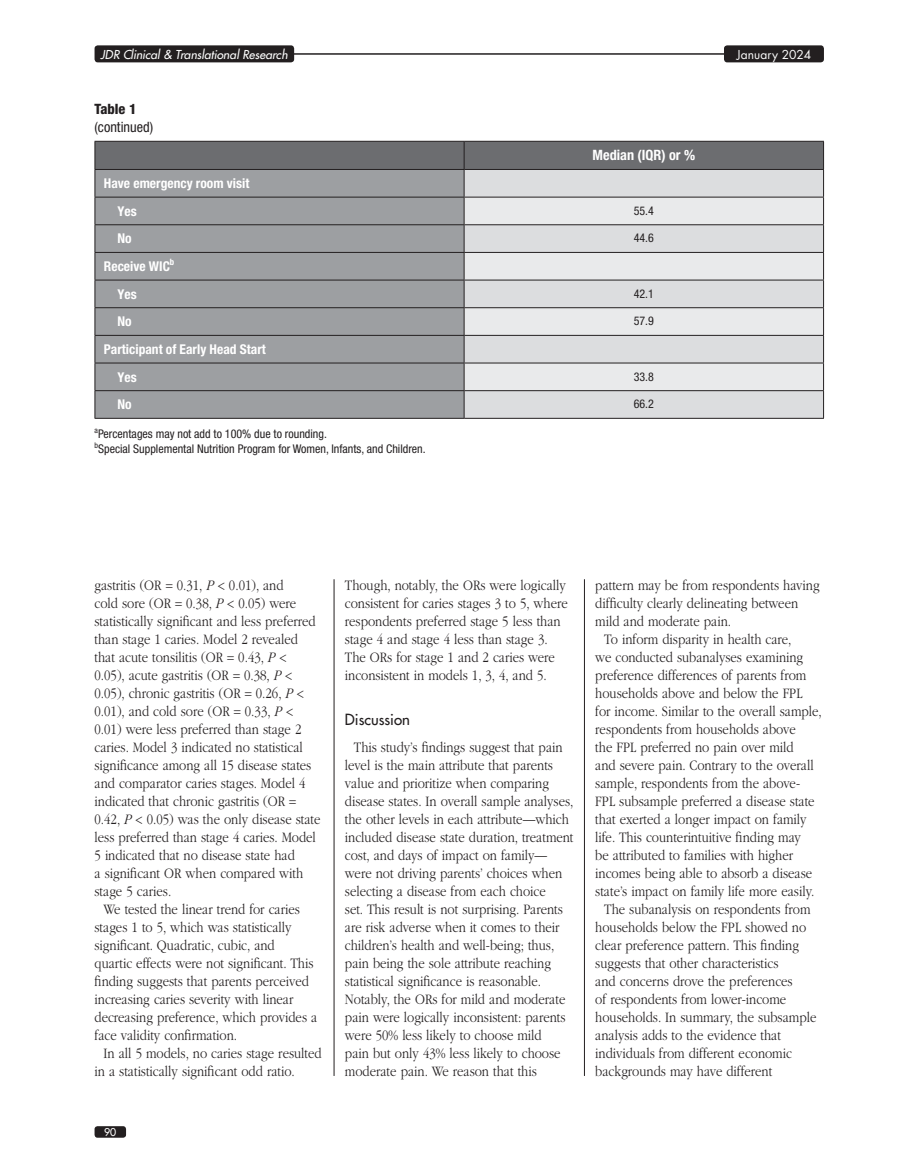
<style>
.page{position:relative;width:905px;height:1175px;background:#fff}
.page>*{position:absolute;margin:0;border:0;box-sizing:border-box;transform-origin:0 0}
.t1{font:300 15px/18px "ITC Garamond Std";color:#231f20;scale:.85 1}
.t2{font:500 15px "Futura Std";color:#231f20}
.t3{font:700 condensed 14.25px "Helvetica Neue LT Std";color:#fff}
.t4{font:condensed 14.25px "Helvetica Neue LT Std";color:#231f20}
.t5{font:800 condensed 14.25px "Helvetica Neue LT Std";color:#231f20}
.t6{font:700 condensed 13.5px/27.6px "Helvetica Neue LT Std";color:#fff}
.t7{font:condensed 12px "Helvetica Neue LT Std";color:#231f20}
.t8{font:italic 500 12px "Futura Std";color:#fff}
.t9{font:12px "Futura Std";letter-spacing:.005em;color:#fff}
.t10{font:500 10.5px "Futura Std";color:#fff}
.t11{font:condensed 7.8px "Helvetica Neue LT Std";color:#231f20}
.s1{font-style:italic}
</style>
<div class="page">
<hr style="left:99px;top:53px;width:720px;height:2px;background:#231f20">
<div style="left:95px;top:45px;width:199px;height:17px;background:#231f20;border-radius:3px"></div>
<div style="left:724px;top:45px;width:99px;height:17px;background:#231f20;border-radius:3px"></div>
<div style="left:94px;top:1126px;width:32px;height:11px;background:#231f20;border-radius:3px"></div>
<hr style="left:334px;top:579px;width:1px;height:497px;background:#231f20">
<hr style="left:584px;top:579px;width:1px;height:497px;background:#231f20">
<hr style="left:94px;top:418px;width:370px;height:1px;background:#231f20">
<svg style="left:94px;top:141px;width:730px;height:277px;background:#afb0b2"></svg>
<hr style="left:464px;top:418px;width:360px;height:1px;background:#231f20">
<p class="t8" style="left:100px;top:47px;width:189px">JDR Clinical &amp; Translational Research</p>
<p class="t9" style="left:736px;top:47px;width:76px">January 2024</p>
<p class="t5" style="left:94px;top:100px;width:43px">Table 1</p>
<p class="t4" style="left:94px;top:119px;width:60px">(continued)</p>
<p class="t6" style="left:117px;top:169px;width:133px;text-indent:-14px">Have emergency room visit<br>Yes</p>
<p class="t3" style="left:592px;top:147px;width:104px">Median (IQR) or %</p>
<p class="t7" style="left:633px;top:203px;width:22px">55.4</p>
<p class="t6" style="left:117px;top:225px;width:16px">No</p>
<p class="t7" style="left:633px;top:231px;width:22px">44.6</p>
<p class="t6" style="left:117px;top:252px;width:58px;text-indent:-14px">Receive WIC<sup>b<br></sup>Yes</p>
<p class="t7" style="left:633px;top:286px;width:22px">42.1</p>
<p class="t6" style="left:117px;top:307px;width:16px">No</p>
<p class="t7" style="left:633px;top:314px;width:22px">57.9</p>
<p class="t6" style="left:117px;top:335px;width:150px;text-indent:-14px">Participant of Early Head Start<br>Yes</p>
<p class="t7" style="left:633px;top:369px;width:22px">33.8</p>
<p class="t6" style="left:117px;top:390px;width:16px">No</p>
<p class="t7" style="left:633px;top:397px;width:22px">66.2</p>
<p class="t11" style="left:94px;top:425px;width:5px">a</p>
<p class="t7" style="left:98px;top:427px;width:230px">Percentages may not add to 100% due to rounding.</p>
<p class="t11" style="left:94px;top:440px;width:5px">b</p>
<p class="t7" style="left:98px;top:442px;width:329px">Special Supplemental Nutrition Program for Women, Infants, and Children.</p>
<p class="t1" style="left:94px;top:576px;width:267px">gastritis (OR 0.31, <span class="s1">P</span> 0.01), and<br>cold sore (OR 0.38, <span class="s1">P</span> 0.05) were statistically significant and less preferred than stage 1 caries. Model 2 revealed that acute tonsilitis (OR 0.43, <span class="s1">P<br></span>0.05), acute gastritis (OR 0.38, <span class="s1">P<br></span>0.05), chronic gastritis (OR 0.26, <span class="s1">P </span>0.01), and cold sore (OR 0.33, <span class="s1">P<br></span>0.01) were less preferred than stage 2 caries. Model 3 indicated no statistical significance among all 15 disease states and comparator caries stages. Model 4 indicated that chronic gastritis (OR<br>0.42, <span class="s1">P</span> 0.05) was the only disease state less preferred than stage 4 caries. Model 5 indicated that no disease state had<br>a significant OR when compared with stage 5 caries.</p>
<p class="t1" style="left:94px;top:900px;width:263px;text-indent:9px">We tested the linear trend for caries stages 1 to 5, which was statistically significant. Quadratic, cubic, and<br>quartic effects were not significant. This finding suggests that parents perceived increasing caries severity with linear decreasing preference, which provides a face validity confirmation.</p>
<p class="t1" style="left:94px;top:1044px;width:269px;text-indent:9px">In all 5 models, no caries stage resulted in a statistically significant odd ratio.</p>
<p class="t10" style="left:104px;top:1125px;width:14px">90</p>
<p class="t1" style="left:345px;top:576px;width:264px">Though, notably, the ORs were logically consistent for caries stages 3 to 5, where respondents preferred stage 5 less than stage 4 and stage 4 less than stage 3.<br>The ORs for stage 1 and 2 caries were inconsistent in models 1, 3, 4, and 5.</p>
<p class="t2" style="left:345px;top:710px;width:67px">Discussion</p>
<p class="t1" style="left:345px;top:738px;width:270px;text-indent:9px">This study’s findings suggest that pain level is the main attribute that parents value and prioritize when comparing disease states. In overall sample analyses, the other levels in each attribute—which included disease state duration, treatment cost, and days of impact on family— were not driving parents’ choices when selecting a disease from each choice<br>set. This result is not surprising. Parents are risk adverse when it comes to their children’s health and well-being; thus, pain being the sole attribute reaching statistical significance is reasonable.<br>Notably, the ORs for mild and moderate pain were logically inconsistent: parents were 50% less likely to choose mild<br>pain but only 43% less likely to choose moderate pain. We reason that this</p>
<p class="t1" style="left:595px;top:576px;width:265px">pattern may be from respondents having</p>
<p class="t1" style="left:595px;top:594px;width:240px">difficulty clearly delineating between</p>
<p class="t1" style="left:595px;top:612px;width:161px">mild and moderate pain.</p>
<p class="t1" style="left:604px;top:630px;width:222px">To inform disparity in health care,</p>
<p class="t1" style="left:595px;top:648px;width:246px">we conducted subanalyses examining</p>
<p class="t1" style="left:595px;top:666px;width:250px">preference differences of parents from</p>
<p class="t1" style="left:595px;top:684px;width:245px">households above and below the FPL</p>
<p class="t1" style="left:595px;top:702px;width:268px">for income. Similar to the overall sample,</p>
<p class="t1" style="left:595px;top:720px;width:237px">respondents from households above</p>
<p class="t1" style="left:595px;top:738px;width:235px">the FPL preferred no pain over mild</p>
<p class="t1" style="left:595px;top:756px;width:258px">and severe pain. Contrary to the overall</p>
<p class="t1" style="left:595px;top:774px;width:242px">sample, respondents from the above-</p>
<p class="t1" style="left:595px;top:792px;width:259px">FPL subsample preferred a disease state</p>
<p class="t1" style="left:595px;top:810px;width:250px">that exerted a longer impact on family</p>
<p class="t1" style="left:595px;top:828px;width:243px">life. This counterintuitive finding may</p>
<p class="t1" style="left:595px;top:846px;width:234px">be attributed to families with higher</p>
<p class="t1" style="left:595px;top:864px;width:256px">incomes being able to absorb a disease</p>
<p class="t1" style="left:595px;top:882px;width:259px">state’s impact on family life more easily.</p>
<p class="t1" style="left:604px;top:900px;width:244px">The subanalysis on respondents from</p>
<p class="t1" style="left:595px;top:918px;width:249px">households below the FPL showed no</p>
<p class="t1" style="left:595px;top:936px;width:241px">clear preference pattern. This finding</p>
<p class="t1" style="left:595px;top:954px;width:217px">suggests that other characteristics</p>
<p class="t1" style="left:595px;top:972px;width:234px">and concerns drove the preferences</p>
<p class="t1" style="left:595px;top:990px;width:226px">of respondents from lower-income</p>
<p class="t1" style="left:595px;top:1008px;width:261px">households. In summary, the subsample</p>
<p class="t1" style="left:595px;top:1026px;width:220px">analysis adds to the evidence that</p>
<p class="t1" style="left:595px;top:1044px;width:233px">individuals from different economic</p>
<p class="t1" style="left:595px;top:1062px;width:210px">backgrounds may have different</p>
</div>
